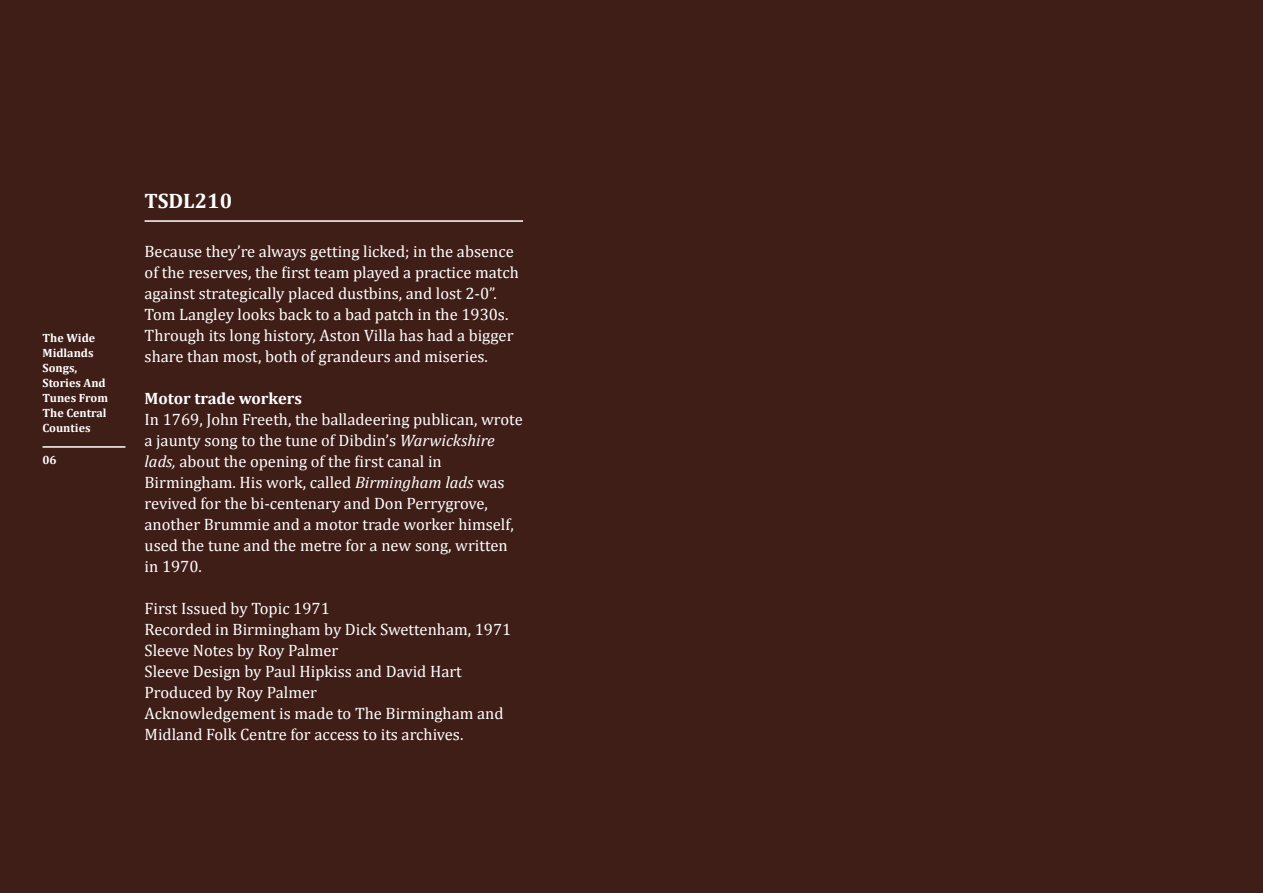
<style>
.page{position:relative;width:1263px;height:893px;background:#3f1e17}
.page>*{position:absolute;margin:0;border:0;box-sizing:border-box;transform-origin:0 0}
.t1{font:700 21px "Cambria";color:#fff}
.t2{font:16.5px/21px "Cambria";color:#fff}
.t3{font:700 16.5px "Cambria";color:#fff}
.t4{font:700 12px/15px "Cambria";color:#fff}
.s1{font-style:italic}
</style>
<div class="page">
<hr style="left:145px;top:220px;width:378px;height:2px;background:#fff">
<hr style="left:43px;top:446px;width:82px;height:2px;background:#fff">
<p class="t4" style="left:43px;top:330px;width:67px">The Wide<br>Midlands<br>Songs,<br>Stories And<br>Tunes From<br>The Central<br>Counties</p>
<p class="t4" style="left:43px;top:452px;width:16px">06</p>
<p class="t1" style="left:145px;top:188px;width:89px">TSDL210</p>
<p class="t2" style="left:145px;top:240px;width:376px">Because they’re always getting licked; in the absence of the reserves, the first team played a practice match against strategically placed dustbins, and lost 2-0”.<br>Tom Langley looks back to a bad patch in the 1930s.<br>Through its long history, Aston Villa has had a bigger share than most, both of grandeurs and miseries.</p>
<p class="t3" style="left:145px;top:388px;width:159px">Motor trade workers</p>
<p class="t2" style="left:145px;top:408px;width:380px">In 1769, John Freeth, the balladeering publican, wrote a jaunty song to the tune of Dibdin’s <span class="s1">Warwickshire lads,</span> about the opening of the first canal in Birmingham. His work, called <span class="s1">Birmingham lads</span> was revived for the bi-centenary and Don Perrygrove, another Brummie and a motor trade worker himself, used the tune and the metre for a new song, written in 1970.</p>
<p class="t2" style="left:145px;top:597px;width:368px">First Issued by Topic 1971<br>Recorded in Birmingham by Dick Swettenham, 1971<br>Sleeve Notes by Roy Palmer<br>Sleeve Design by Paul Hipkiss and David Hart Produced by Roy Palmer<br>Acknowledgement is made to The Birmingham and Midland Folk Centre for access to its archives.</p>
</div>
